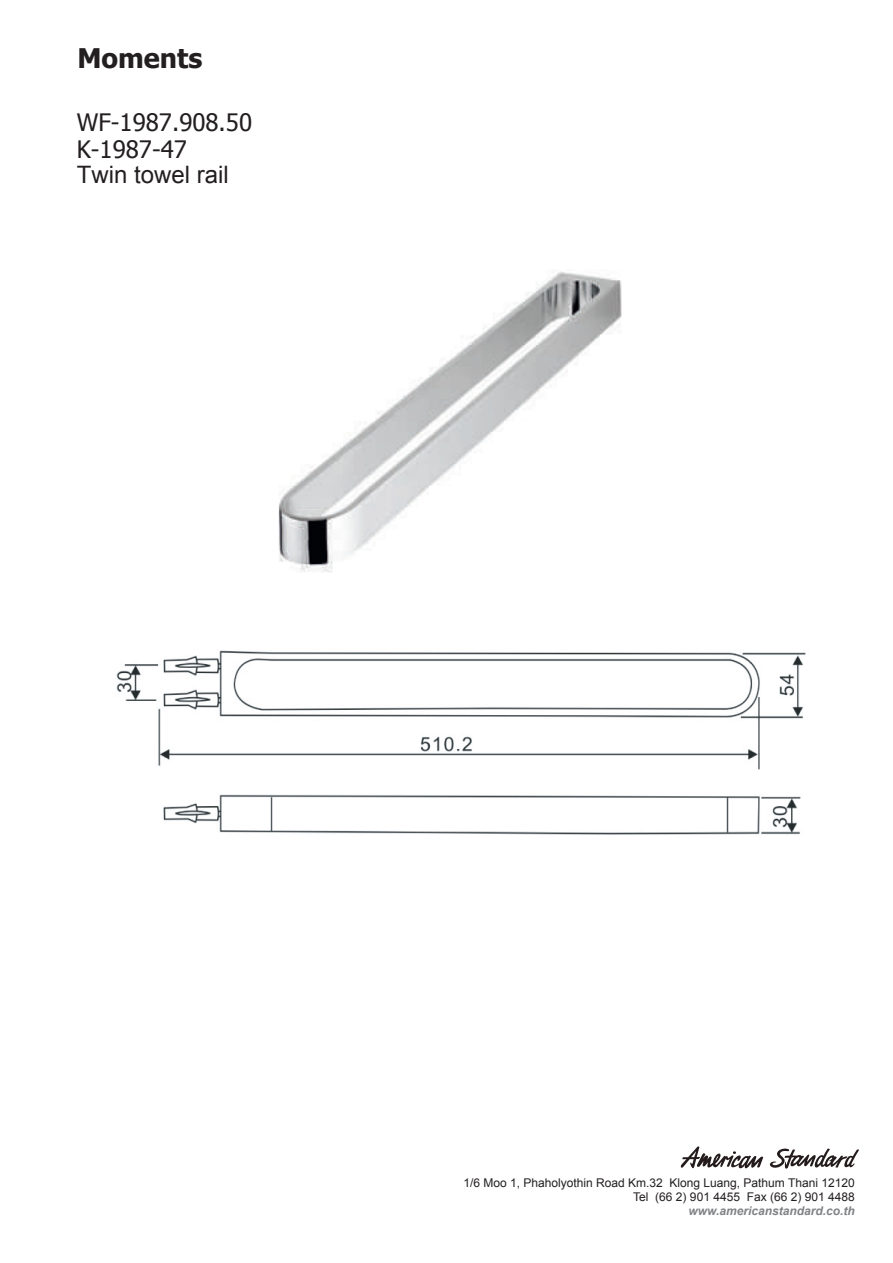
<style>
.page{position:relative;width:893px;height:1263px;background:#fff}
.page>*{position:absolute;margin:0;border:0;box-sizing:border-box;transform-origin:0 0}
.t1{font:700 27px "Tahoma";color:#231f20}
.t2{font:24px "Tahoma";color:#231f20}
.t3{font:24px "Arial";color:#231f20}
.t4{font:12px/14.4px "Arial";color:#231f20;text-align:right}
.t5{font:italic 700 12px "Arial";color:#808285}
</style>
<div class="page">
<svg style="left:680px;top:1146px;width:83px;height:23px"></svg>
<svg style="left:769px;top:1148px;width:90px;height:21px"></svg>
<img style="left:278px;top:271px;width:344px;height:301px">
<img style="left:116px;top:650px;width:690px;height:185px">
<h1 class="t1" style="left:77px;top:39px;width:126px">Moments</h1>
<h2 class="t2" style="left:77px;top:106px;width:177px">WF-1987.908.50</h2>
<h2 class="t2" style="left:77px;top:133px;width:112px">K-1987-47</h2>
<h2 class="t3" style="left:77px;top:159px;width:154px">Twin towel rail</h2>
<p class="t4" style="left:463px;top:1175px;width:393px">1/6 Moo 1, Phaholyothin Road Km.32 Klong Luang, Pathum Thani 12120<br>Tel (66 2) 901 4455 Fax (66 2) 901 4488</p>
<p class="t5" style="left:688px;top:1203px;width:168px">www.americanstandard.co.th</p>
</div>
